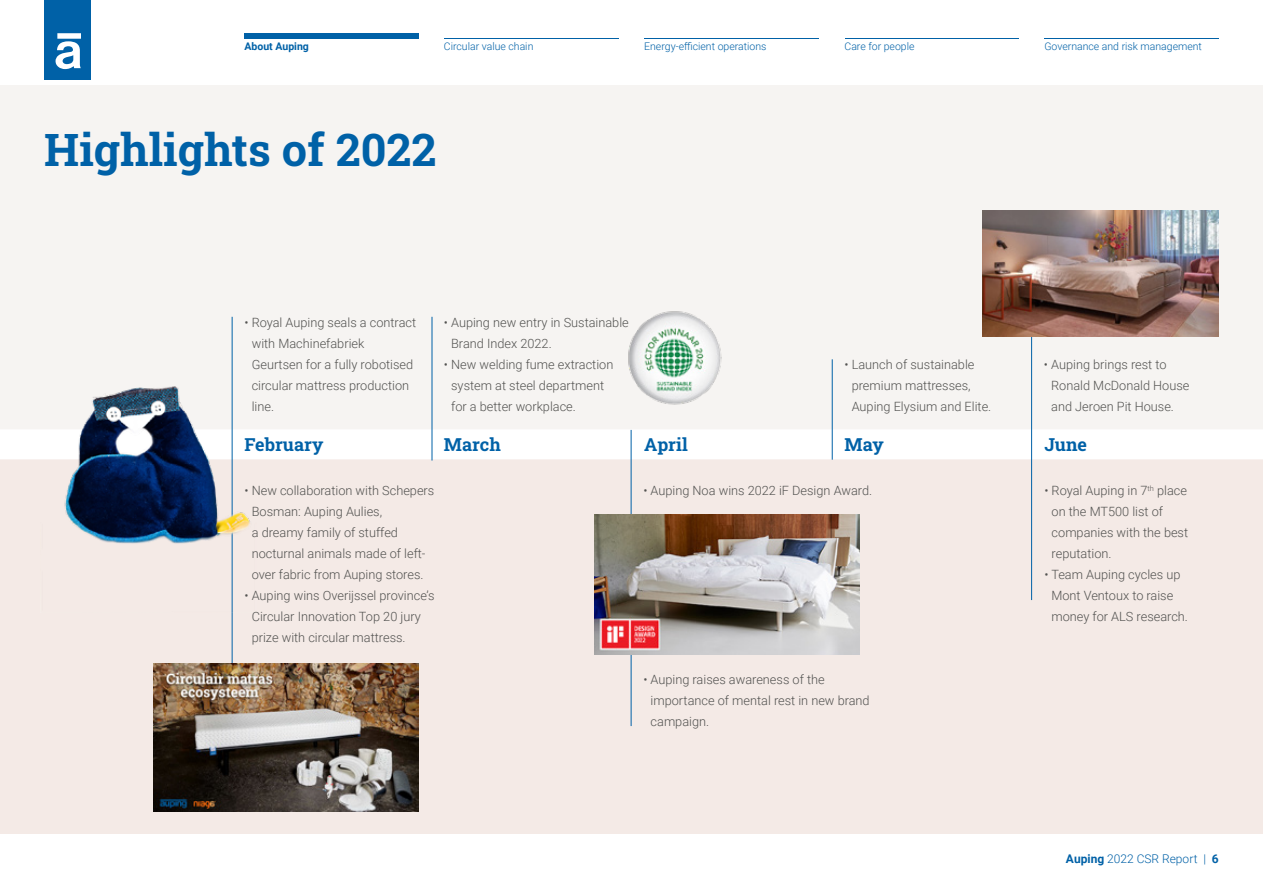
<style>
.page{position:relative;width:1263px;height:893px;background:#fff}
.page>*{position:absolute;margin:0;border:0;box-sizing:border-box;transform-origin:0 0}
.t1{font:700 45px "Roboto Slab";color:#0061a7}
.t2{font:700 18px "Roboto Slab";color:#0061a7}
.t3{font:300 12.75px/21px "Roboto";color:#525250}
.t4{font:300 12px "Roboto";color:#0061a7}
.t5{font:300 10.5px "Roboto";color:#0061a7}
.t6{font:700 10.5px "Roboto";color:#0061a7}
.s1{font-weight:700}
</style>
<div class="page">
<div style="left:44px;top:0;width:47px;height:79px;background:#0061a7"></div>
<div style="left:244px;top:33px;width:175px;height:6px;background:#0061a7"></div>
<hr style="left:444px;top:38px;width:175px;height:1px;background:#0061a7">
<hr style="left:644px;top:38px;width:175px;height:1px;background:#0061a7">
<hr style="left:844px;top:38px;width:174px;height:1px;background:#0061a7">
<hr style="left:1044px;top:38px;width:175px;height:1px;background:#0061a7">
<svg style="left:56px;top:33px;width:25px;height:37px"></svg>
<div style="left:0;top:85px;width:1263px;height:374px;background:#f6f4f2"></div>
<div style="left:0;top:455px;width:1263px;height:378px;background:#f4eae6"></div>
<div style="left:0;top:429px;width:1263px;height:30px;background:#fff"></div>
<hr style="left:832px;top:359px;width:1px;height:101px;background:#0061a7">
<hr style="left:432px;top:317px;width:1px;height:143px;background:#0061a7">
<hr style="left:631px;top:430px;width:1px;height:296px;background:#0061a7">
<hr style="left:1031px;top:222px;width:1px;height:378px;background:#0061a7">
<hr style="left:232px;top:317px;width:1px;height:474px;background:#0061a7">
<img style="left:64px;top:373px;width:186px;height:239px">
<img style="left:154px;top:663px;width:265px;height:149px">
<img style="left:628px;top:311px;width:94px;height:94px">
<img style="left:595px;top:514px;width:265px;height:140px">
<img style="left:983px;top:210px;width:236px;height:126px">
<p class="t6" style="left:244px;top:39px;width:66px">About Auping</p>
<p class="t5" style="left:444px;top:39px;width:91px">Circular value chain</p>
<p class="t5" style="left:644px;top:39px;width:124px">Energy-efficient operations</p>
<p class="t5" style="left:844px;top:39px;width:72px">Care for people</p>
<p class="t5" style="left:1044px;top:39px;width:159px">Governance and risk management</p>
<h1 class="t1" style="left:44px;top:119px;width:394px">Highlights of 2022</h1>
<p class="t3" style="left:252px;top:311px;width:166px;text-indent:-7px">• Royal Auping seals a contract with Machinefabriek<br>Geurtsen for a fully robotised circular mattress production line.</p>
<p class="t3" style="left:451px;top:311px;width:179px;text-indent:-7px">• Auping new entry in Sustainable<br>Brand Index 2022.</p>
<p class="t3" style="left:451px;top:353px;width:164px;text-indent:-7px">• New welding fume extraction system at steel department for a better workplace.</p>
<p class="t3" style="left:852px;top:353px;width:141px;text-indent:-7px">• Launch of sustainable premium mattresses,<br>Auping Elysium and Elite.</p>
<p class="t3" style="left:1051px;top:353px;width:140px;text-indent:-7px">• Auping brings rest to<br>Ronald McDonald House and Jeroen Pit House.</p>
<h2 class="t2" style="left:244px;top:432px;width:80px">February</h2>
<h2 class="t2" style="left:444px;top:432px;width:58px">March</h2>
<h2 class="t2" style="left:644px;top:432px;width:45px">April</h2>
<h2 class="t2" style="left:844px;top:432px;width:41px">May</h2>
<h2 class="t2" style="left:1044px;top:432px;width:44px">June</h2>
<p class="t3" style="left:1052px;top:479px;width:138px;text-indent:-7px">• Royal Auping in 7<sup>th</sup> place on the MT500 list of companies with the best reputation.</p>
<p class="t3" style="left:1051px;top:563px;width:138px;text-indent:-7px">• Team Auping cycles up<br>Mont Ventoux to raise money for ALS research.</p>
<p class="t3" style="left:643px;top:479px;width:230px">• Auping Noa wins 2022 iF Design Award.</p>
<p class="t3" style="left:252px;top:479px;width:184px;text-indent:-7px">• New collaboration with Schepers<br>Bosman: Auping Aulies,<br>a dreamy family of stuffed nocturnal animals made of left&shy;over fabric from Auping stores.</p>
<p class="t3" style="left:252px;top:584px;width:184px;text-indent:-7px">• Auping wins Overijssel province’s<br>Circular Innovation Top 20 jury prize with circular mattress.</p>
<p class="t3" style="left:651px;top:668px;width:221px;text-indent:-7px">• Auping raises awareness of the importance of mental rest in new brand campaign.</p>
<p class="t4" style="left:1066px;top:850px;width:154px"><span class="s1">Auping</span> 2022 CSR Report | <span class="s1">6</span></p>
</div>
